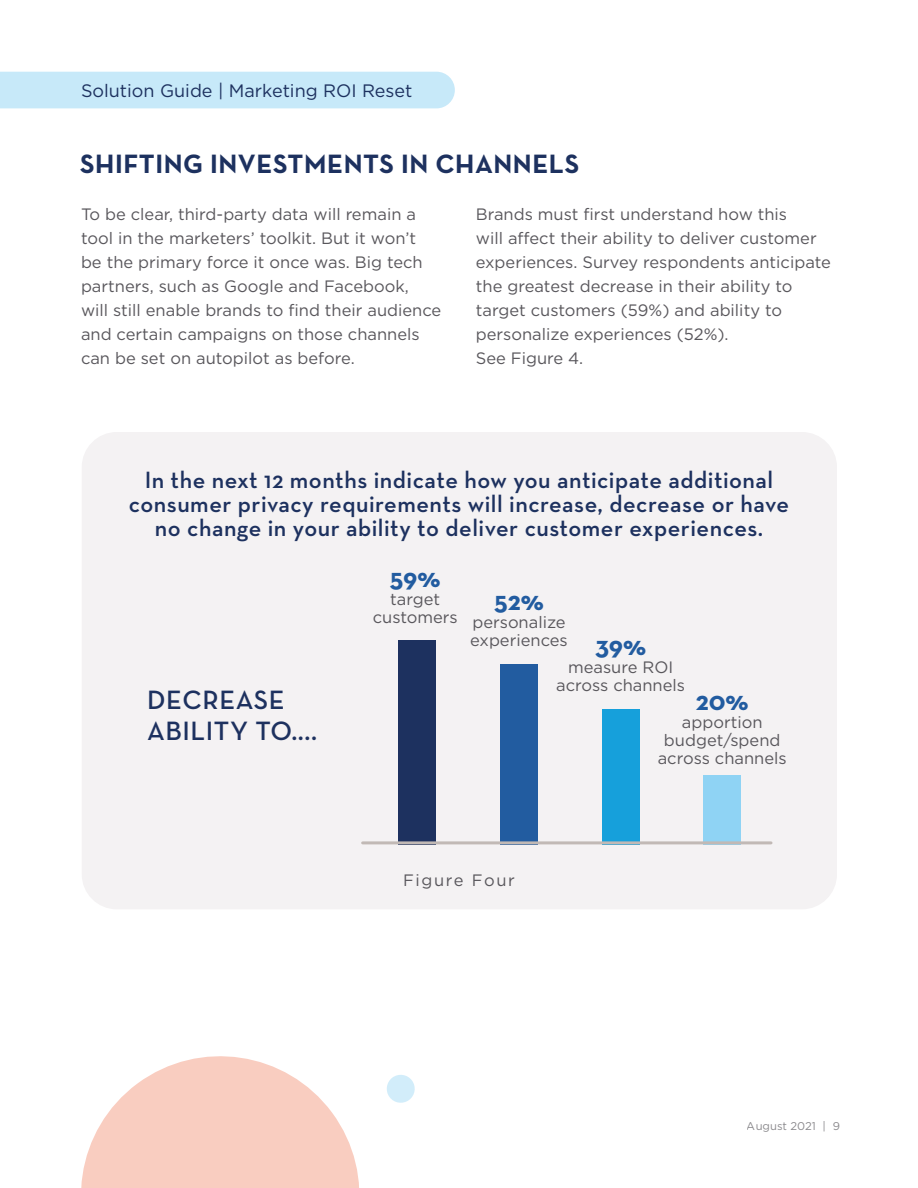
<style>
.page{position:relative;width:918px;height:1188px;background:#fff}
.page>*{position:absolute;margin:0;border:0;box-sizing:border-box;transform-origin:0 0}
.t1{font:700 27px "Neutraface Text";letter-spacing:.02em;color:#1d315f}
.t2{font:600 27px/31.5px "Neutraface Text";letter-spacing:.02em;color:#1d315f}
.t3{font:700 27px "Neutraface Text";letter-spacing:-.015em;color:#225ca0}
.t4{font:600 24px/24px "Neutraface Text";letter-spacing:.02em;color:#1d315f;text-align:center}
.t5{font:18px "Gotham";color:#1d315f}
.t6{font:16.5px/24px "Gotham";color:#59575c}
.t7{font:16.5px "Gotham";letter-spacing:.1em;color:#59575c}
.t8{font:11.25px "Gotham";color:#59575c}
</style>
<div class="page">
<div style="left:0;top:72px;width:455px;height:36px;background:#c7e9f9"></div>
<div style="left:82px;top:432px;width:755px;height:477px;background:#f4f2f3;border-radius:35px"></div>
<div style="left:704px;top:775px;width:37px;height:69px;background:#8fd3f4"></div>
<div style="left:602px;top:709px;width:37px;height:135px;background:#16a0db"></div>
<div style="left:500px;top:664px;width:38px;height:180px;background:#225ca0"></div>
<div style="left:399px;top:640px;width:37px;height:204px;background:#1d315f"></div>
<hr style="left:363px;top:841px;width:408px;height:3px;background:#c1b9b5">
<svg style="left:81px;top:1056px;width:278px;height:132px;fill:#f9cdc0"></svg>
<svg style="left:387px;top:1075px;width:28px;height:28px"></svg>
<p class="t5" style="left:81px;top:79px;width:333px">Solution Guide | Marketing ROI Reset</p>
<p class="t1" style="left:80px;top:147px;width:500px">SHIFTING INVESTMENTS IN CHANNELS</p>
<p class="t6" style="left:81px;top:202px;width:362px">To be clear, third-party data will remain a tool in the marketers’ toolkit. But it won’t<br>be the primary force it once was. Big tech partners, such as Google and Facebook,<br>will still enable brands to find their audience and certain campaigns on those channels can be set on autopilot as before.</p>
<p class="t6" style="left:476px;top:202px;width:357px">Brands must first understand how this<br>will affect their ability to deliver customer experiences. Survey respondents anticipate the greatest decrease in their ability to target customers (59%) and ability to personalize experiences (52%).<br>See Figure 4.</p>
<p class="t4" style="left:129px;top:468px;width:662px">In the next 12 months indicate how you anticipate additional consumer privacy requirements will increase, decrease or have no change in your ability to deliver customer experiences.</p>
<p class="t2" style="left:147px;top:684px;width:171px">DECREASE<br>ABILITY TO....</p>
<p class="t3" style="left:390px;top:560px;width:52px">59%</p>
<p class="t6" style="left:373px;top:590px;width:87px;line-height:18px;text-align:center">target customers</p>
<p class="t3" style="left:494px;top:583px;width:51px">52%</p>
<p class="t6" style="left:470px;top:613px;width:99px;line-height:18px">personalize experiences</p>
<p class="t3" style="left:595px;top:628px;width:53px">39%</p>
<p class="t6" style="left:556px;top:658px;width:130px;line-height:18px;text-align:center">measure ROI across channels</p>
<p class="t7" style="left:403px;top:870px;width:113px">Figure Four</p>
<p class="t3" style="left:696px;top:684px;width:54px">20%</p>
<p class="t6" style="left:658px;top:713px;width:130px;line-height:18px;text-align:center">apportion budget/spend across channels</p>
<p class="t8" style="left:747px;top:1119px;width:95px">August 2021 | 9</p>
</div>
